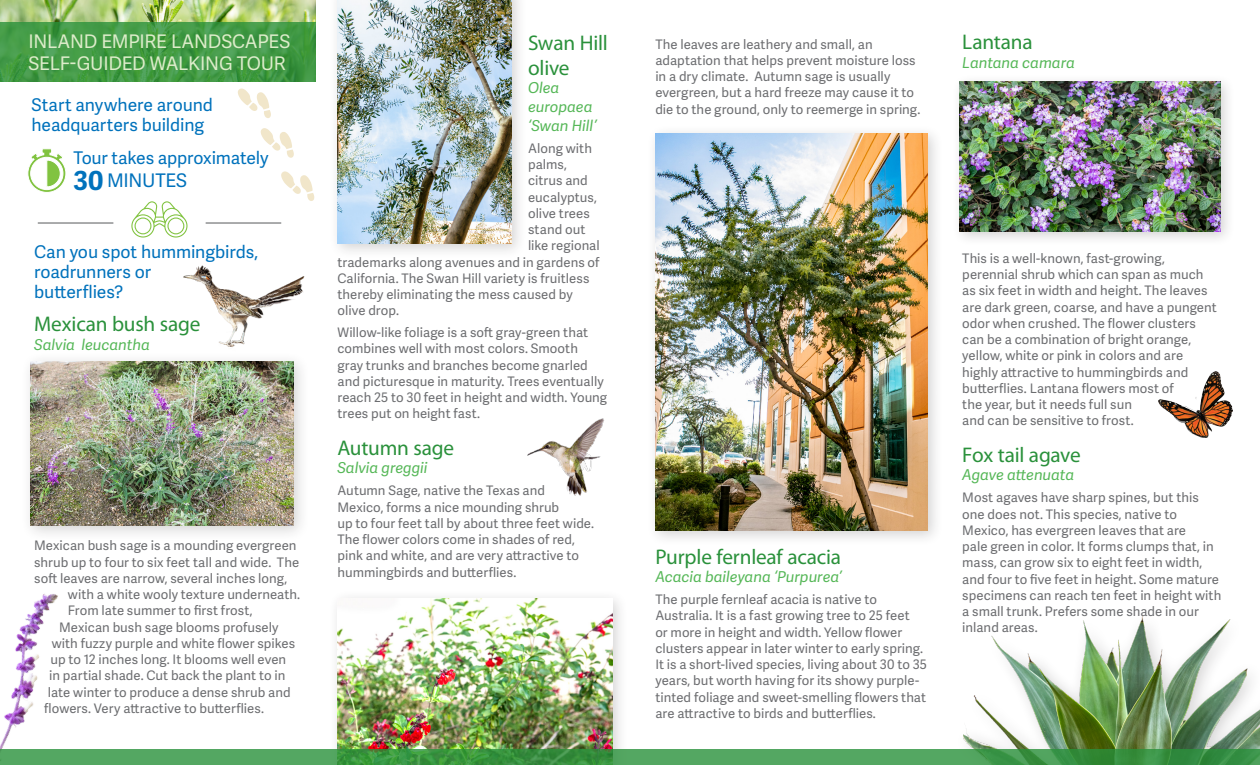
<style>
.page{position:relative;width:1260px;height:765px;background:#fff}
.page>*{position:absolute;margin:0;border:0;box-sizing:border-box;transform-origin:0 0}
.Plant_name_title{font:21.25px/25px "Myriad Pro";letter-spacing:-.01em;color:#2a913b}
._17_pt_head{font:18.75px/22.5px "Adelle Sans";letter-spacing:-.015em;color:#ddecca}
.no_indent_body{font:18.75px "Adelle Sans";letter-spacing:-.015em;color:#0072bc}
.no_indent_body-2{font:17.5px/20px "Adelle Sans";letter-spacing:-.005em;color:#0072bc}
.latin_subhead_name{font:italic 15px/18.8px "Adelle Sans";letter-spacing:-.005em;color:#55b757}
.no_indent_body-3{font:13.12px/16.2px "Adelle Sans";letter-spacing:.005em;color:#6c6d70}
.s1{font-weight:700;font-size:26.25px}
</style>
<div class="page">
<img style="left:0;top:0;width:316px;height:22px">
<svg style="left:0;top:22px;width:316px;height:60px;background:#429a45"></svg>
<hr style="left:38px;top:223px;width:75px;height:1px;background:#57585a">
<svg style="left:281px;top:171px;width:33px;height:30px"></svg>
<svg style="left:261px;top:128px;width:33px;height:30px"></svg>
<svg style="left:238px;top:89px;width:33px;height:29px"></svg>
<div style="left:21px;top:351px;width:289px;height:191px;background:#231f20;opacity:.2"></div>
<img style="left:31px;top:361px;width:262px;height:164px">
<div style="left:328px;top:0;width:199px;height:260px;background:#231f20;opacity:.2"></div>
<img style="left:338px;top:0;width:173px;height:244px">
<div style="left:328px;top:589px;width:301px;height:176px;background:#231f20;opacity:.2"></div>
<img style="left:338px;top:599px;width:275px;height:150px">
<div style="left:646px;top:124px;width:298px;height:423px;background:#231f20;opacity:.2"></div>
<img style="left:655px;top:133px;width:272px;height:398px">
<div style="left:951px;top:73px;width:284px;height:173px;background:#231f20;opacity:.2"></div>
<img style="left:960px;top:82px;width:260px;height:149px">
<img style="left:1159px;top:371px;width:74px;height:66px">
<img style="left:527px;top:418px;width:77px;height:78px">
<svg style="left:131px;top:201px;width:57px;height:37px"></svg>
<svg style="left:28px;top:148px;width:38px;height:45px"></svg>
<hr style="left:206px;top:223px;width:75px;height:1px;background:#57585a">
<img style="left:0;top:506px;width:208px;height:243px">
<img style="left:164px;top:265px;width:146px;height:107px">
<img style="left:964px;top:615px;width:296px;height:134px">
<svg style="left:0;top:749px;width:1260px;height:16px;background:#479d53"></svg>
<p class="_17_pt_head" style="left:28px;top:29px;width:263px">INLAND EMPIRE LANDSCAPES<br>SELF-GUIDED WALKING TOUR</p>
<p class="no_indent_body-2" style="left:32px;top:94px;width:183px">Start anywhere around headquarters building</p>
<p class="no_indent_body-2" style="left:73px;top:147px;width:197px">Tour takes approximately</p>
<p class="no_indent_body" style="left:73px;top:167px;width:115px"><span class="s1">30</span> MINUTES</p>
<p class="no_indent_body-2" style="left:34px;top:241px;width:226px">Can you spot hummingbirds, roadrunners or</p>
<p class="no_indent_body-2" style="left:34px;top:281px;width:91px">butterflies?</p>
<p class="Plant_name_title" style="left:34px;top:311px;width:168px">Mexican bush sage</p>
<p class="latin_subhead_name" style="left:34px;top:334px;width:117px">Salvia leucantha</p>
<p class="no_indent_body-3" style="left:34px;top:537px;width:264px">Mexican bush sage is a mounding evergreen</p>
<p class="no_indent_body-3" style="left:34px;top:553px;width:266px">shrub up to four to six feet tall and wide. The</p>
<p class="no_indent_body-3" style="left:34px;top:570px;width:255px">soft leaves are narrow, several inches long,</p>
<p class="no_indent_body-3" style="left:68px;top:586px;width:234px">with a white wooly texture underneath.</p>
<p class="no_indent_body-3" style="left:68px;top:602px;width:186px">From late summer to first frost,</p>
<p class="no_indent_body-3" style="left:59px;top:618px;width:221px">Mexican bush sage blooms profusely</p>
<p class="no_indent_body-3" style="left:52px;top:635px;width:245px">with fuzzy purple and white flower spikes</p>
<p class="no_indent_body-3" style="left:50px;top:651px;width:237px">up to 12 inches long. It blooms well even</p>
<p class="no_indent_body-3" style="left:49px;top:667px;width:238px">in partial shade. Cut back the plant to in</p>
<p class="no_indent_body-3" style="left:48px;top:683px;width:244px">late winter to produce a dense shrub and</p>
<p class="no_indent_body-3" style="left:44px;top:700px;width:221px">flowers. Very attractive to butterflies.</p>
<p class="Plant_name_title" style="left:528px;top:30px;width:81px">Swan Hill olive</p>
<p class="latin_subhead_name" style="left:528px;top:78px;width:70px">Olea europaea ‘Swan Hill’</p>
<p class="no_indent_body-3" style="left:528px;top:140px;width:65px">Along with</p>
<p class="no_indent_body-3" style="left:528px;top:156px;width:40px">palms,</p>
<p class="no_indent_body-3" style="left:528px;top:172px;width:61px">citrus and</p>
<p class="no_indent_body-3" style="left:528px;top:188px;width:70px">eucalyptus,</p>
<p class="no_indent_body-3" style="left:528px;top:205px;width:63px">olive trees</p>
<p class="no_indent_body-3" style="left:528px;top:221px;width:59px">stand out</p>
<p class="no_indent_body-3" style="left:528px;top:237px;width:73px">like regional</p>
<p class="no_indent_body-3" style="left:337px;top:253px;width:264px">trademarks along avenues and in gardens of</p>
<p class="no_indent_body-3" style="left:337px;top:270px;width:253px">California. The Swan Hill variety is fruitless</p>
<p class="no_indent_body-3" style="left:337px;top:286px;width:237px">thereby eliminating the mess caused by</p>
<p class="no_indent_body-3" style="left:337px;top:302px;width:63px">olive drop.</p>
<p class="no_indent_body-3" style="left:337px;top:324px;width:271px">Willow-like foliage is a soft gray-green that combines well with most colors. Smooth<br>gray trunks and branches become gnarled and picturesque in maturity. Trees eventually reach 25 to 30 feet in height and width. Young trees put on height fast.</p>
<p class="Plant_name_title" style="left:337px;top:435px;width:118px">Autumn sage</p>
<p class="latin_subhead_name" style="left:337px;top:458px;width:92px">Salvia greggii</p>
<p class="no_indent_body-3" style="left:337px;top:482px;width:258px">Autumn Sage, native the Texas and Mexico, forms a nice mounding shrub<br>up to four feet tall by about three feet wide.<br>The flower colors come in shades of red, pink and white, and are very attractive to hummingbirds and butterflies.</p>
<p class="no_indent_body-3" style="left:655px;top:35px;width:266px">The leaves are leathery and small, an adaptation that helps prevent moisture loss in a dry climate. Autumn sage is usually evergreen, but a hard freeze may cause it to die to the ground, only to reemerge in spring.</p>
<p class="Plant_name_title" style="left:962px;top:29px;width:72px">Lantana</p>
<p class="latin_subhead_name" style="left:962px;top:53px;width:114px">Lantana camara</p>
<p class="Plant_name_title" style="left:655px;top:544px;width:187px">Purple fernleaf acacia</p>
<p class="latin_subhead_name" style="left:655px;top:567px;width:188px">Acacia baileyana ‘Purpurea’</p>
<p class="no_indent_body-3" style="left:655px;top:591px;width:273px">The purple fernleaf acacia is native to Australia. It is a fast growing tree to 25 feet<br>or more in height and width. Yellow flower clusters appear in later winter to early spring.<br>It is a short-lived species, living about 30 to 35 years, but worth having for its showy purple&shy;tinted foliage and sweet-smelling flowers that are attractive to birds and butterflies.</p>
<p class="no_indent_body-3" style="left:962px;top:250px;width:256px">This is a well-known, fast-growing, perennial shrub which can span as much as six feet in width and height. The leaves are dark green, coarse, and have a pungent odor when crushed. The flower clusters can be a combination of bright orange, yellow, white or pink in colors and are highly attractive to hummingbirds and butterflies. Lantana flowers most of<br>the year, but it needs full sun<br>and can be sensitive to frost.</p>
<p class="Plant_name_title" style="left:962px;top:442px;width:120px">Fox tail agave</p>
<p class="latin_subhead_name" style="left:962px;top:465px;width:114px">Agave attenuata</p>
<p class="no_indent_body-3" style="left:962px;top:489px;width:261px">Most agaves have sharp spines, but this one does not. This species, native to Mexico, has evergreen leaves that are<br>pale green in color. It forms clumps that, in mass, can grow six to eight feet in width, and four to five feet in height. Some mature specimens can reach ten feet in height with a small trunk. Prefers some shade in our inland areas.</p>
</div>
